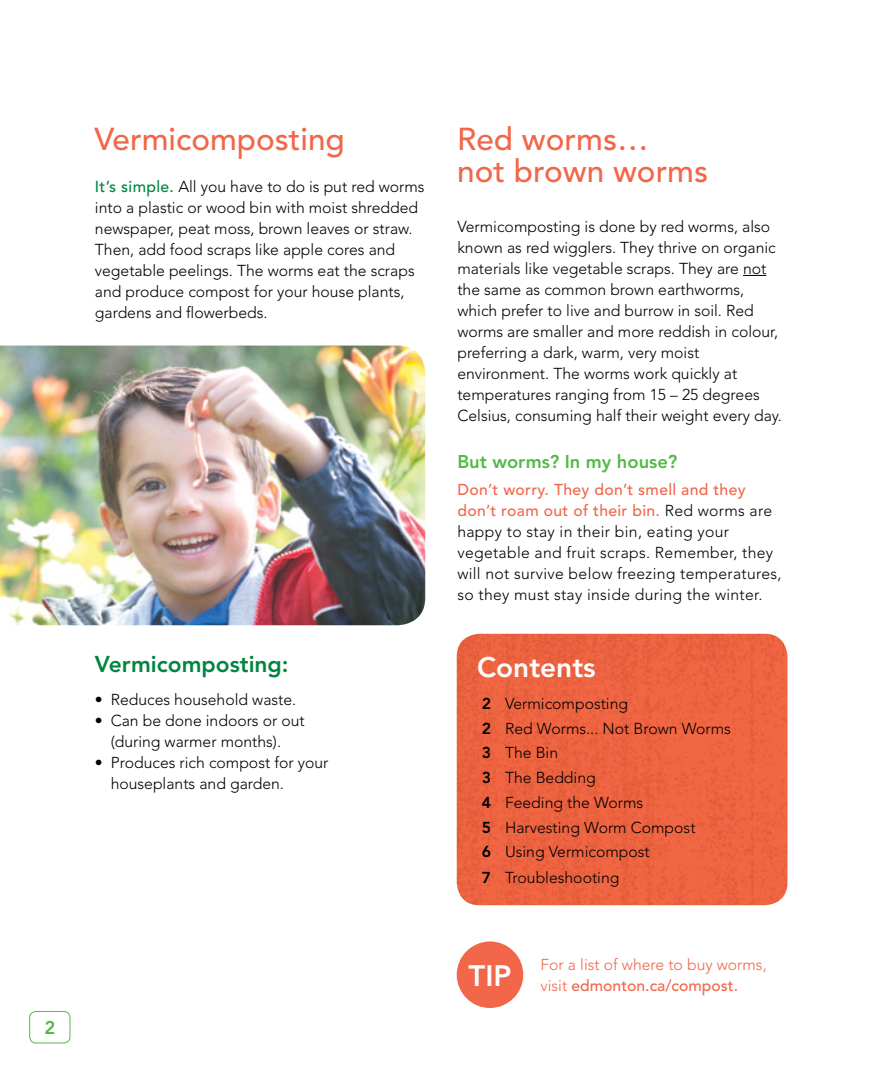
<style>
.page{position:relative;width:882px;height:1071px;background:#fff}
.page>*{position:absolute;margin:0;border:0;box-sizing:border-box;transform-origin:0 0}
.t1{font:500 31.5px/31.5px "Avenir";color:#f26649}
.t2{font:800 29.4px "Avenir";color:#fff}
.t3{font:800 28px "Avenir";color:#fff}
.t4{font:800 22.75px "Avenir";color:#00853f}
.t5{font:800 18.38px "Avenir";color:#54b948}
.t6{font:300 15.75px/21px "Avenir";color:#000}
.t7{font:300 15.75px/21px "Avenir";letter-spacing:.02em;color:#000}
.t8{font:300 15.75px/21px "Avenir";color:#f26649}
.s1{font-weight:500;color:#00853f}
.s2{font-weight:500;color:#f26649}
.s3{font-weight:800}
.s4{font-weight:500}
</style>
<div class="page">
<div style="left:29px;top:1011px;width:41px;height:32px;border:1px solid #54b948;border-radius:6px"></div>
<div style="left:457px;top:634px;width:331px;height:271px;background:#ee6441"></div>
<svg style="left:743px;top:275px;width:23px;height:1px"></svg>
<img style="left:0;top:346px;width:425px;height:279px">
<div style="left:457px;top:941px;width:66px;height:67px;background:#f26649;border-radius:50%"></div>
<p class="t5" style="left:44px;top:1017px;width:12px">2</p>
<h1 class="t1" style="left:94px;top:124px;width:252px">Vermicomposting</h1>
<h1 class="t1" style="left:457px;top:124px;width:252px">Red worms…<br>not brown worms</h1>
<p class="t6" style="left:95px;top:176px;width:331px"><span class="s1">It’s simple.</span> All you have to do is put red worms into a plastic or wood bin with moist shredded newspaper, peat moss, brown leaves or straw.<br>Then, add food scraps like apple cores and vegetable peelings. The worms eat the scraps and produce compost for your house plants, gardens and flowerbeds.</p>
<p class="t6" style="left:457px;top:216px;width:326px">Vermicomposting is done by red worms, also known as red wigglers. They thrive on organic materials like vegetable scraps. They are not the same as common brown earthworms, which prefer to live and burrow in soil. Red worms are smaller and more reddish in colour, preferring a dark, warm, very moist environment. The worms work quickly at temperatures ranging from 15 – 25 degrees Celsius, consuming half their weight every day.</p>
<p class="t5" style="left:457px;top:451px;width:222px">But worms? In my house?</p>
<p class="t7" style="left:457px;top:479px;width:326px"><span class="s2">Don’t worry. They don’t smell and they don’t roam out of their bin.</span> Red worms are happy to stay in their bin, eating your vegetable and fruit scraps. Remember, they will not survive below freezing temperatures, so they must stay inside during the winter.</p>
<h3 class="t4" style="left:95px;top:650px;width:195px">Vermicomposting:</h3>
<p class="t6" style="left:95px;top:690px;width:203px">• Reduces household waste.</p>
<p class="t6" style="left:95px;top:710px;width:211px;text-align:center">• Can be done indoors or out (during warmer months).</p>
<p class="t6" style="left:111px;top:752px;width:219px;text-indent:-16px">• Produces rich compost for your houseplants and garden.</p>
<h3 class="t3" style="left:477px;top:651px;width:120px">Contents</h3>
<p class="t6" style="left:482px;top:691px;width:251px;line-height:24.8px"><span class="s3">2</span> Vermicomposting<br><span class="s3">2</span> Red Worms... Not Brown Worms<br><span class="s3">3</span> The Bin<br><span class="s3">3</span> The Bedding<br><span class="s3">4</span> Feeding the Worms<br><span class="s3">5</span> Harvesting Worm Compost<br><span class="s3">6</span> Using Vermicompost<br><span class="s3">7</span> Troubleshooting</p>
<h2 class="t2" style="left:469px;top:958px;width:44px">TIP</h2>
<p class="t8" style="left:541px;top:954px;width:228px">For a list of where to buy worms, visit <span class="s4">edmonton.ca/compost.</span></p>
</div>
